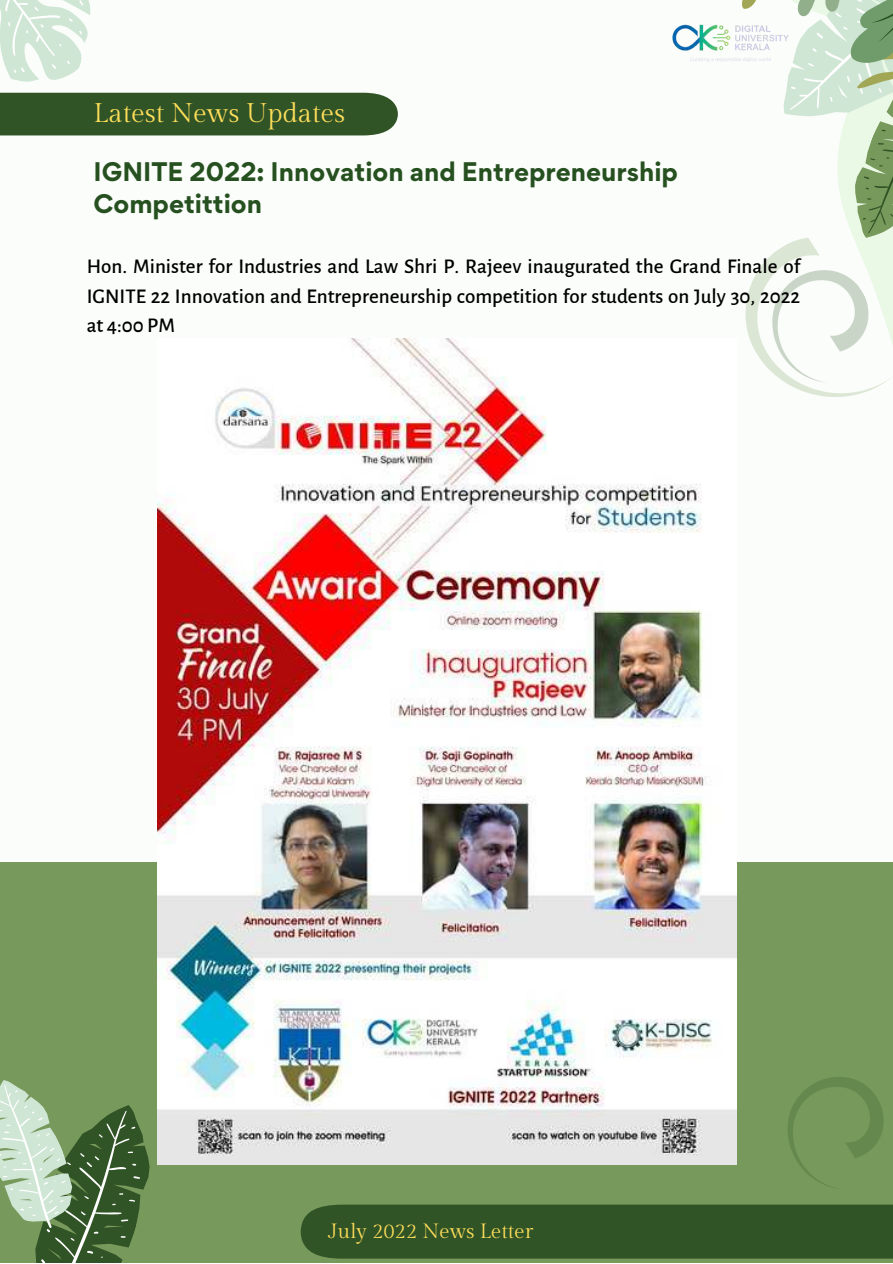
<style>
.page{position:relative;width:893px;height:1264px;background:#fff}
.page>*{position:absolute;margin:0;border:0;box-sizing:border-box;transform-origin:0 0}
.t1{font:27px "Gilda Display";color:#ffde59}
.t2{font:700 24px/32.5px "Gordita";color:#265020}
.t3{font:500 21px/29.2px "Alegreya Sans";color:#000;text-align:justify}
.t4{font:20.55px "Gilda Display";color:#ffde59}
</style>
<div class="page">
<div style="left:0;top:0;width:892px;height:1262px;background:#fafdf9"></div>
<div style="left:0;top:861px;width:892px;height:401px;background:#77995b"></div>
<svg style="left:742px;top:0;width:150px;height:397px"></svg>
<svg style="left:0;top:1080px;width:168px;height:182px"></svg>
<img style="left:157px;top:338px;width:579px;height:826px">
<svg style="left:0;top:0;width:398px;height:135px"></svg>
<img style="left:672px;top:18px;width:118px;height:49px">
<svg style="left:301px;top:1039px;width:591px;height:219px"></svg>
<p class="t1" style="left:93px;top:98px;width:253px">Latest News Updates</p>
<p class="t2" style="left:93px;top:155px;width:586px">IGNITE 2022: Innovation and Entrepreneurship<br>Competittion</p>
<p class="t3" style="left:87px;top:252px;width:715px">Hon. Minister for Industries and Law Shri P. Rajeev inaugurated the Grand Finale of IGNITE 22 Innovation and Entrepreneurship competition for students on July 30, 2022 at 4:00 PM</p>
<p class="t4" style="left:328px;top:1219px;width:206px">July 2022 News Letter</p>
</div>
